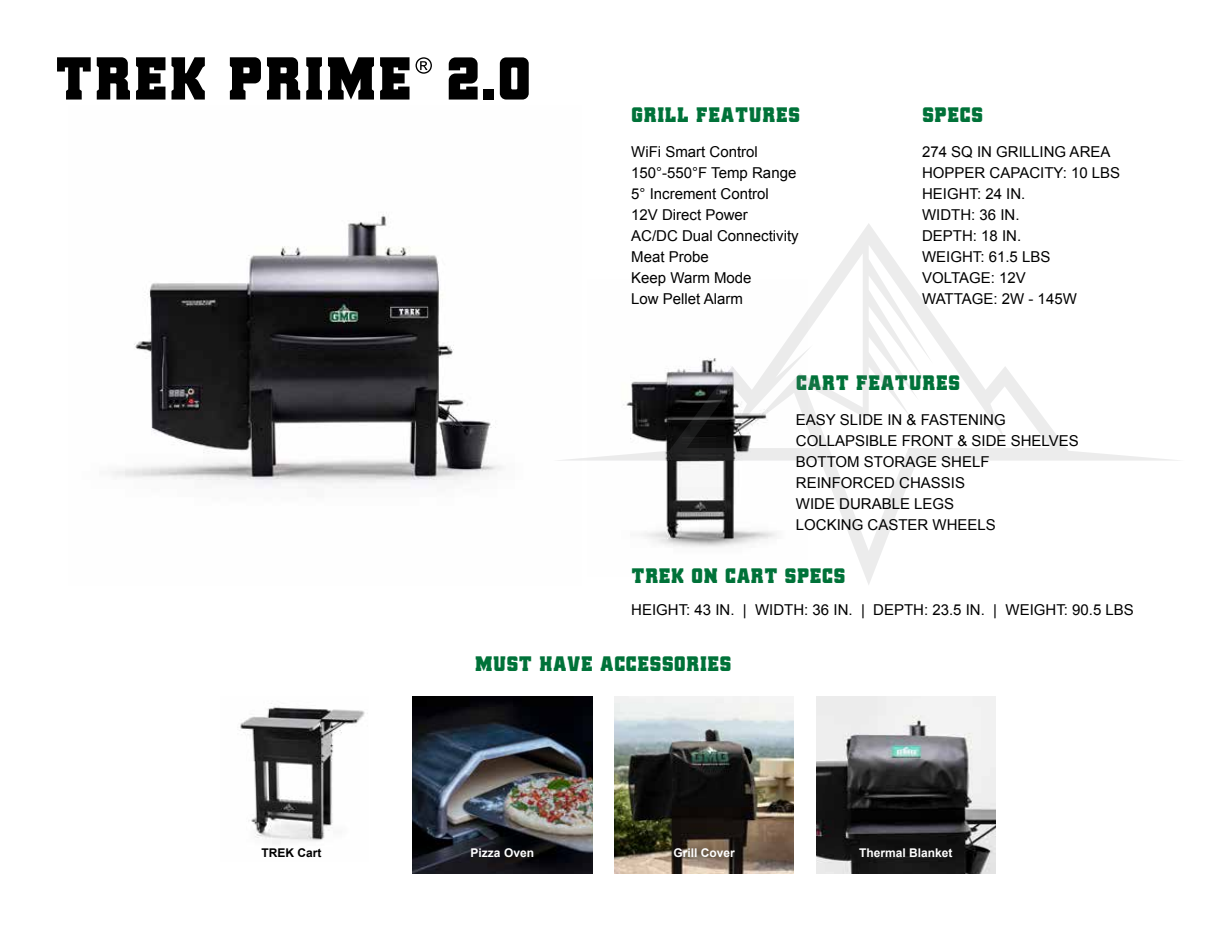
<style>
.page{position:relative;width:1215px;height:945px;background:#fff}
.page>*{position:absolute;margin:0;border:0;box-sizing:border-box;transform-origin:0 0}
.t1{font:21px "GMGPRIME Regular";color:#007239}
.t2{font:15px/21px "Arial";color:#000}
.t3{font:700 12px "Arial";color:#fff}
.t4{font:700 12px "Arial";color:#000}
</style>
<div class="page">
<svg style="left:57px;top:57px;width:34px;height:43px"></svg>
<svg style="left:97px;top:57px;width:33px;height:43px"></svg>
<svg style="left:136px;top:57px;width:29px;height:43px"></svg>
<svg style="left:172px;top:57px;width:33px;height:43px"></svg>
<svg style="left:230px;top:57px;width:31px;height:43px"></svg>
<svg style="left:267px;top:57px;width:33px;height:43px"></svg>
<svg style="left:306px;top:57px;width:16px;height:43px"></svg>
<svg style="left:328px;top:57px;width:46px;height:43px"></svg>
<svg style="left:380px;top:57px;width:30px;height:43px"></svg>
<svg style="left:449px;top:57px;width:29px;height:43px"></svg>
<div style="left:484px;top:89px;width:10px;height:11px;background:#000"></div>
<svg style="left:500px;top:57px;width:29px;height:43px"></svg>
<svg style="left:416px;top:57px;width:16px;height:17px"></svg>
<img style="left:112px;top:214px;width:390px;height:272px">
<svg style="left:558px;top:223px;width:620px;height:362px"></svg>
<img style="left:240px;top:703px;width:125px;height:141px">
<img style="left:413px;top:696px;width:179px;height:178px">
<img style="left:816px;top:696px;width:180px;height:178px">
<img style="left:614px;top:696px;width:180px;height:178px">
<h1 class="t1" style="left:631px;top:102px;width:171px">GRILL FEATURES</h1>
<p class="t2" style="left:631px;top:141px;width:169px">WiFi Smart Control<br>150°-550°F Temp Range<br>5° Increment Control<br>12V Direct Power<br>AC/DC Dual Connectivity<br>Meat Probe<br>Keep Warm Mode<br>Low Pellet Alarm</p>
<h1 class="t1" style="left:922px;top:102px;width:63px">SPECS</h1>
<p class="t2" style="left:922px;top:141px;width:200px">274 SQ IN GRILLING AREA<br>HOPPER CAPACITY: 10 LBS<br>HEIGHT: 24 IN.<br>WIDTH: 36 IN.<br>DEPTH: 18 IN.<br>WEIGHT: 61.5 LBS<br>VOLTAGE: 12V<br>WATTAGE: 2W - 145W</p>
<h1 class="t1" style="left:796px;top:370px;width:166px">CART FEATURES</h1>
<p class="t2" style="left:796px;top:410px;width:284px">EASY SLIDE IN &amp; FASTENING<br>COLLAPSIBLE FRONT &amp; SIDE SHELVES<br>BOTTOM STORAGE SHELF<br>REINFORCED CHASSIS<br>WIDE DURABLE LEGS<br>LOCKING CASTER WHEELS</p>
<h1 class="t1" style="left:631px;top:563px;width:216px">TREK ON CART SPECS</h1>
<p class="t2" style="left:631px;top:599px;width:504px">HEIGHT: 43 IN. | WIDTH: 36 IN. | DEPTH: 23.5 IN. | WEIGHT: 90.5 LBS</p>
<h1 class="t1" style="left:475px;top:652px;width:258px">MUST HAVE ACCESSORIES</h1>
<p class="t4" style="left:262px;top:845px;width:61px">TREK Cart</p>
<p class="t3" style="left:471px;top:845px;width:65px">Pizza Oven</p>
<p class="t3" style="left:673px;top:845px;width:63px">Grill Cover</p>
<p class="t3" style="left:859px;top:845px;width:95px">Thermal Blanket</p>
</div>
